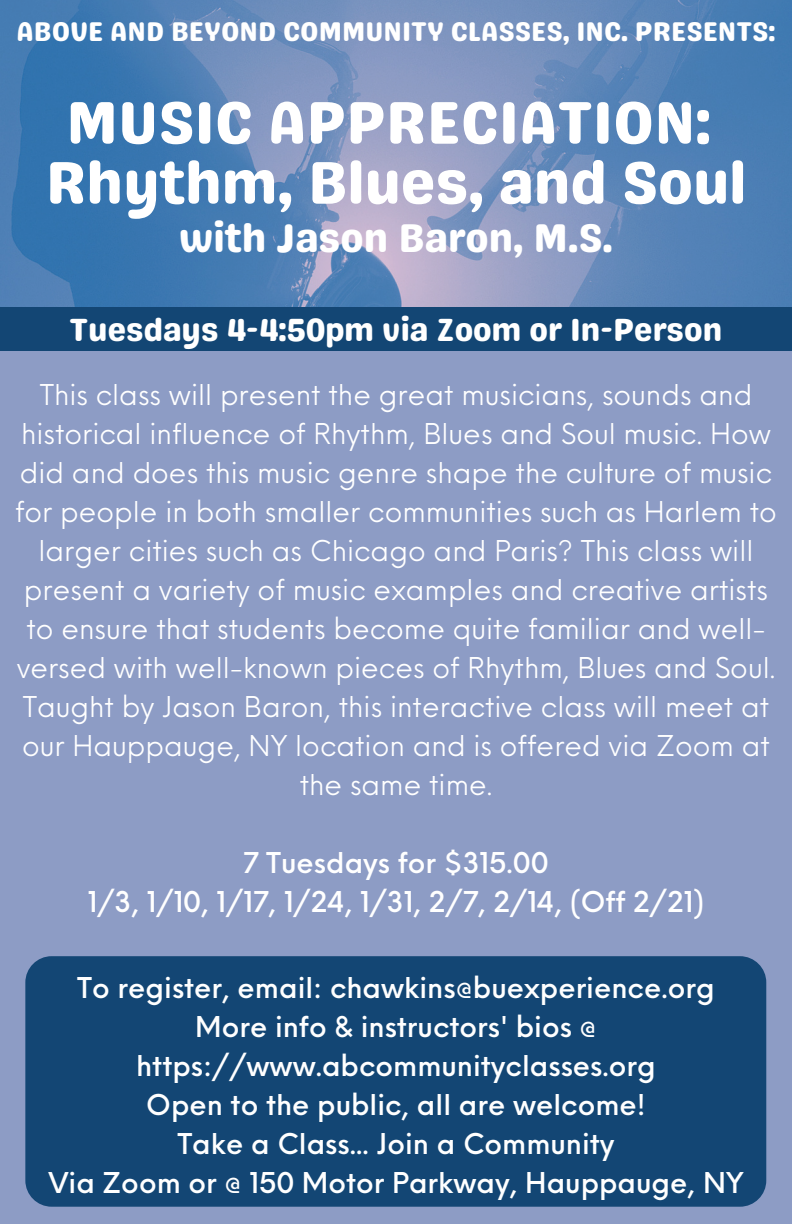
<style>
.page{position:relative;width:792px;height:1224px;background:#8d9cc5}
.page>*{position:absolute;margin:0;border:0;box-sizing:border-box;transform-origin:0 0}
.t1{font:60px/60px "Genty Sans";color:#fff;text-align:center}
.t2{font:40px "Genty Sans";color:#fff}
.t3{font:32px "Genty Sans";color:#fff}
.t4{font:28px/39px "Neue Einstellung";color:#fff;text-align:center}
.t5{font:500 28px/39px "Neue Einstellung";color:#fff;text-align:center}
.t6{font:27px "Genty Sans";color:#fff}
</style>
<div class="page">
<img style="left:0;top:0;width:792px;height:308px">
<div style="left:25px;top:956px;width:741px;height:251px;background:#134674;border-radius:26px"></div>
<div style="left:0;top:308px;width:792px;height:43px;background:#134674"></div>
<p class="t6" style="left:17px;top:15px;width:761px">ABOVE AND BEYOND COMMUNITY CLASSES, INC. PRESENTS:</p>
<h1 class="t1" style="left:46px;top:93px;width:702px">MUSIC APPRECIATION:<br>Rhythm, Blues, and Soul</h1>
<h2 class="t2" style="left:179px;top:214px;width:435px">with Jason Baron, M.S.</h2>
<p class="t3" style="left:70px;top:311px;width:654px">Tuesdays 4-4:50pm via Zoom or In-Person</p>
<p class="t4" style="left:15px;top:372px;width:763px">This class will present the great musicians, sounds and historical influence of Rhythm, Blues and Soul music. How did and does this music genre shape the culture of music for people in both smaller communities such as Harlem to larger cities such as Chicago and Paris? This class will present a variety of music examples and creative artists to ensure that students become quite familiar and well&shy;versed with well-known pieces of Rhythm, Blues and Soul.<br>Taught by Jason Baron, this interactive class will meet at our Hauppauge, NY location and is offered via Zoom at the same time.</p>
<p class="t5" style="left:88px;top:840px;width:618px">7 Tuesdays for $315.00<br>1/3, 1/10, 1/17, 1/24, 1/31, 2/7, 2/14, (Off 2/21)</p>
<p class="t5" style="left:48px;top:965px;width:697px">To register, email: chawkins@buexperience.org More info &amp; instructors' bios @ https://www.abcommunityclasses.org<br>Open to the public, all are welcome!<br>Take a Class... Join a Community<br>Via Zoom or @ 150 Motor Parkway, Hauppauge, NY</p>
</div>
